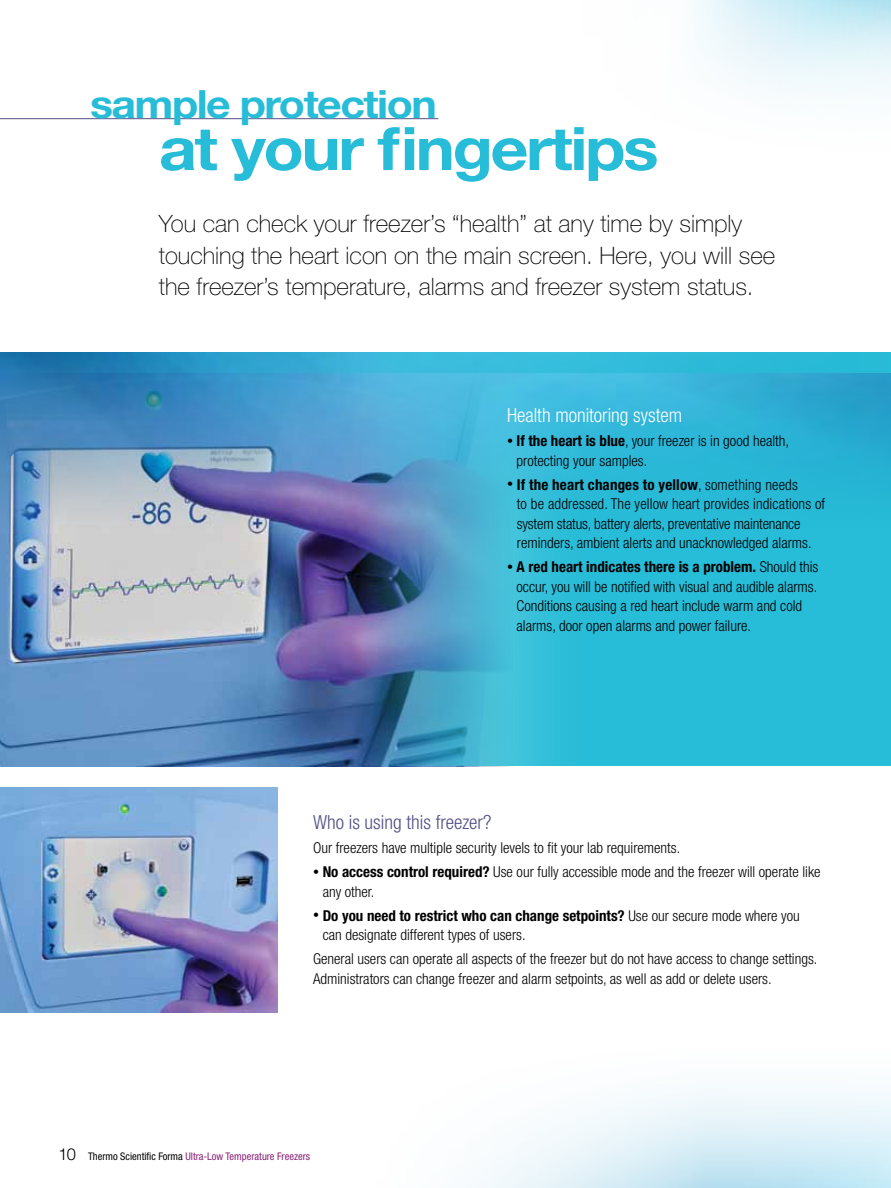
<style>
.page{position:relative;width:891px;height:1188px;background:#fff}
.page>*{position:absolute;margin:0;border:0;box-sizing:border-box;transform-origin:0 0}
.t1{font:700 60px "Helvetica Neue LT Std";letter-spacing:-.035em;color:#27bcd7;scale:1.1 1}
.t2{font:700 39px "Helvetica Neue LT Std";letter-spacing:-.035em;color:#27bcd7;scale:1.1 1}
.t3{font:100 24px/31.5px "Helvetica Neue LT Std";color:#000}
.t4{font:300 condensed 19.5px "Helvetica Neue LT Std";color:#fff}
.t5{font:300 condensed 19.5px "Helvetica Neue LT Std";color:#524e86}
.t6{font:300 condensed 15px/19.5px "Helvetica Neue LT Std";color:#000}
.t7{font:condensed 10.5px "Helvetica Neue LT Std";color:#872175}
.s1{font-size:12px}
.s2{font-weight:700}
.s3{font-weight:300;font-stretch:normal;font-size:16.5px;color:#000}
.s4{color:#000}
</style>
<div class="page">
<img style="left:0;top:530px;width:360px;height:236px">
<svg style="left:360px;top:530px;width:531px;height:236px;background:#31afcd"></svg>
<img style="left:0;top:374px;width:891px;height:156px">
<hr style="left:0;top:118px;width:438px;height:1px;background:#524e86">
<img style="left:0;top:787px;width:277px;height:225px">
<svg style="left:0;top:352px;width:891px;height:22px;background:#2da9cf"></svg>
<h2 class="t2" style="left:90px;top:80px;width:317px">sample protection</h2>
<h1 class="t1" style="left:159px;top:111px;width:456px">at your fingertips</h1>
<h3 class="t3" style="left:159px;top:208px;width:618px">You can check your freezer’s “health” at any time by simply touching the heart icon on the main screen. Here, you will see the freezer’s temperature, alarms and freezer system status.</h3>
<h3 class="t4" style="left:507px;top:404px;width:177px">Health monitoring system</h3>
<p class="t6" style="left:517px;top:431px;width:274px;text-indent:-10px"><span class="s1">•</span> <span class="s2">If the heart is blue</span>, your freezer is in good health, protecting your samples.</p>
<p class="t6" style="left:517px;top:475px;width:310px;text-indent:-10px"><span class="s1">•</span> <span class="s2">If the heart changes to yellow</span>, something needs<br>to be addressed. The yellow heart provides indications of system status, battery alerts, preventative maintenance reminders, ambient alerts and unacknowledged alarms.</p>
<p class="t6" style="left:517px;top:557px;width:303px;text-indent:-10px"><span class="s1">•</span> <span class="s2">A red heart indicates there is a problem.</span> Should this occur, you will be notified with visual and audible alarms.<br>Conditions causing a red heart include warm and cold alarms, door open alarms and power failure.</p>
<h3 class="t5" style="left:313px;top:811px;width:180px">Who is using this freezer?</h3>
<p class="t6" style="left:313px;top:838px;width:369px">Our freezers have multiple security levels to fit your lab requirements.</p>
<p class="t6" style="left:323px;top:862px;width:499px;text-indent:-10px"><span class="s1">•</span> <span class="s2">No access control required?</span> Use our fully accessible mode and the freezer will operate like any other.</p>
<p class="t6" style="left:323px;top:906px;width:479px;text-indent:-10px"><span class="s1">•</span> <span class="s2">Do you need to restrict who can change setpoints?</span> Use our secure mode where you can designate different types of users.</p>
<p class="t6" style="left:313px;top:949px;width:506px">General users can operate all aspects of the freezer but do not have access to change settings.<br>Administrators can change freezer and alarm setpoints, as well as add or delete users.</p>
<p class="t7" style="left:58px;top:1150px;width:253px"><span class="s3">10</span> <span class="s4">Thermo Scientific Forma</span> Ultra-Low Temperature Freezers</p>
</div>
